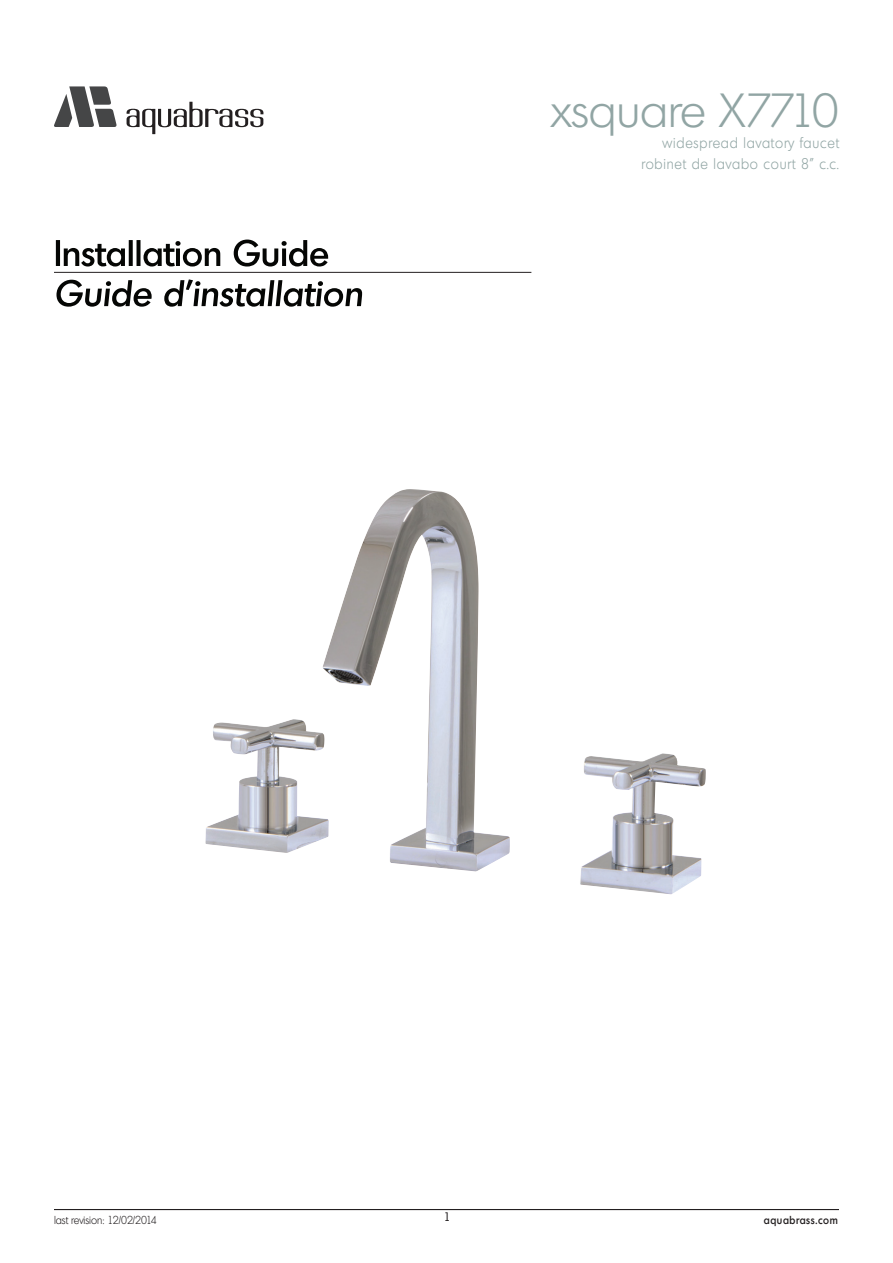
<style>
.page{position:relative;width:893px;height:1263px;background:#fff}
.page>*{position:absolute;margin:0;border:0;box-sizing:border-box;transform-origin:0 0}
.t1{font:300 46.5px "Montreal Serial";color:#91a5a4}
.t2{font:300 15px/21px "Montreal Serial";letter-spacing:.06em;color:#91a5a4;text-align:right;scale:.9 1}
.t3{font:12px "Montreal Serial";color:#231f20}
.designer{font:300 11.25px "Montreal Serial";color:#231f20;scale:.9 1}
.t4{font:500 11.25px "Montreal Serial";letter-spacing:.06em;color:#231f20;scale:.9 1}
</style>
<div class="page">
<hr style="left:54px;top:1209px;width:785px;height:1px;background:#231f20">
<svg style="left:54px;top:86px;width:63px;height:41px"></svg>
<svg style="left:127px;top:102px;width:136px;height:32px"></svg>
<svg style="left:56px;top:279px;width:306px;height:28px"></svg>
<hr style="left:54px;top:272px;width:477px;height:1px;background:#231f20">
<svg style="left:56px;top:240px;width:272px;height:26px"></svg>
<img style="left:205px;top:489px;width:501px;height:405px">
<h1 class="t1" style="left:551px;top:82px;width:289px">xsquare X7710</h1>
<p class="t2" style="left:641px;top:132px;width:221px">widespread lavatory faucet robinet de lavabo court 8” c.c.</p>
<p class="designer" style="left:54px;top:1213px;width:116px">last revision: 12/02/2014</p>
<p class="t3" style="left:444px;top:1209px;width:8px">1</p>
<p class="t4" style="left:764px;top:1213px;width:84px">aquabrass.com</p>
</div>
